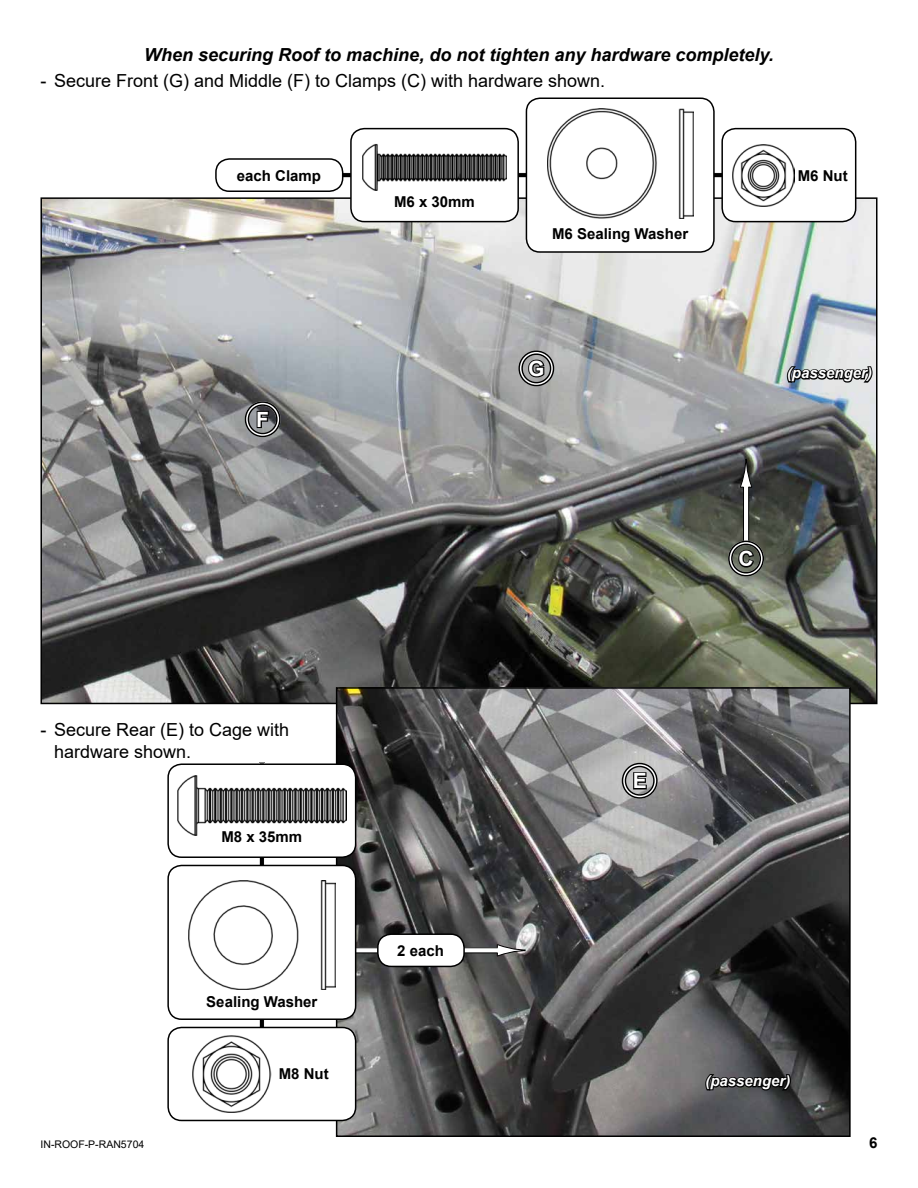
<style>
.page{position:relative;width:918px;height:1188px;background:#fff}
.page>*{position:absolute;margin:0;border:0;box-sizing:border-box;transform-origin:0 0}
.t1{font:700 21px "Arial";color:#fff}
.t2{font:18px/21.6px "Arial";color:#000}
.t3{font:italic 700 18px "Arial";color:#000}
.t4{font:700 15px "Arial";color:#000}
.t5{font:italic 700 15px "Arial";color:#fff}
.t6{font:10.5px "Arial";color:#000}
</style>
<div class="page">
<div style="left:259px;top:763px;width:5px;height:317px;background:#000"></div>
<div style="left:259px;top:763px;width:6px;height:317px;border:1px solid #fff"></div>
<img style="left:43px;top:200px;width:832px;height:501px">
<img style="left:339px;top:690px;width:509px;height:444px">
<div style="left:336px;top:687px;width:515px;height:450px;border:2px solid #000"></div>
<svg style="left:785px;top:354px;width:89px;height:30px;background:#8d9193"></svg>
<svg style="left:704px;top:1061px;width:88px;height:31px;background:#343437"></svg>
<svg style="left:632px;top:771px;width:16px;height:20px"></svg>
<div style="left:622px;top:763px;width:36px;height:36px;border:4px solid #fff;border-radius:50%"></div>
<div style="left:622px;top:763px;width:36px;height:36px;border:1px solid #000;border-radius:50%"></div>
<div style="left:625px;top:766px;width:30px;height:30px;border:1px solid #000;border-radius:50%"></div>
<svg style="left:526px;top:358px;width:20px;height:21px"></svg>
<div style="left:518px;top:350px;width:36px;height:36px;border:4px solid #fff;border-radius:50%"></div>
<div style="left:518px;top:350px;width:36px;height:36px;border:1px solid #000;border-radius:50%"></div>
<div style="left:521px;top:353px;width:30px;height:30px;border:1px solid #000;border-radius:50%"></div>
<svg style="left:256px;top:410px;width:14px;height:19px"></svg>
<div style="left:245px;top:401px;width:36px;height:36px;border:4px solid #fff;border-radius:50%"></div>
<div style="left:245px;top:401px;width:36px;height:36px;border:1px solid #000;border-radius:50%"></div>
<div style="left:248px;top:404px;width:30px;height:30px;border:1px solid #000;border-radius:50%"></div>
<div style="left:168px;top:1027px;width:188px;height:93px;background:#fff;border-radius:14px"></div>
<div style="left:167px;top:1027px;width:189px;height:94px;border:2px solid #000;border-radius:14px"></div>
<img style="left:192px;top:1035px;width:79px;height:78px">
<div style="left:267px;top:948px;width:231px;height:5px;background:#fff"></div>
<svg style="left:497px;top:944px;width:29px;height:13px"></svg>
<div style="left:378px;top:934px;width:86px;height:32px;background:#fff;border-radius:14px"></div>
<div style="left:377px;top:933px;width:88px;height:34px;border:2px solid #000;border-radius:14px"></div>
<div style="left:168px;top:865px;width:188px;height:154px;background:#fff;border-radius:14px"></div>
<div style="left:167px;top:865px;width:189px;height:155px;border:2px solid #000;border-radius:14px"></div>
<img style="left:189px;top:881px;width:146px;height:109px">
<div style="left:168px;top:764px;width:188px;height:93px;background:#fff;border-radius:14px"></div>
<div style="left:167px;top:763px;width:189px;height:95px;border:2px solid #000;border-radius:14px"></div>
<img style="left:177px;top:775px;width:169px;height:61px">
<div style="left:332px;top:172px;width:405px;height:6px;border:1px solid #fff"></div>
<div style="left:722px;top:129px;width:134px;height:93px;background:#fff;border-radius:14px"></div>
<div style="left:721px;top:128px;width:135px;height:94px;border:2px solid #000;border-radius:14px"></div>
<img style="left:732px;top:144px;width:62px;height:62px">
<div style="left:351px;top:129px;width:167px;height:93px;background:#fff;border-radius:14px"></div>
<div style="left:350px;top:128px;width:169px;height:94px;border:2px solid #000;border-radius:14px"></div>
<img style="left:363px;top:143px;width:143px;height:48px">
<div style="left:216px;top:159px;width:127px;height:32px;background:#fff;border-radius:14px"></div>
<div style="left:215px;top:158px;width:128px;height:34px;border:2px solid #000;border-radius:14px"></div>
<div style="left:526px;top:98px;width:188px;height:154px;background:#fff;border-radius:14px"></div>
<div style="left:526px;top:98px;width:189px;height:155px;border:2px solid #000;border-radius:14px"></div>
<img style="left:547px;top:108px;width:146px;height:110px">
<div style="left:744px;top:487px;width:5px;height:56px;background:#fff"></div>
<div style="left:743px;top:486px;width:6px;height:57px;border:1px solid #000"></div>
<svg style="left:739px;top:459px;width:14px;height:29px"></svg>
<svg style="left:737px;top:548px;width:18px;height:21px"></svg>
<div style="left:728px;top:541px;width:36px;height:36px;border:4px solid #fff;border-radius:50%"></div>
<div style="left:728px;top:541px;width:36px;height:36px;border:1px solid #000;border-radius:50%"></div>
<div style="left:731px;top:544px;width:30px;height:30px;border:1px solid #000;border-radius:50%"></div>
<p class="t3" style="left:144px;top:42px;width:631px">When securing Roof to machine, do not tighten any hardware completely.</p>
<p class="t2" style="left:40px;top:69px;width:566px">- Secure Front (G) and Middle (F) to Clamps (C) with hardware shown.</p>
<p class="t4" style="left:237px;top:165px;width:86px">each Clamp</p>
<p class="t1" style="left:256px;top:405px;width:14px">F</p>
<p class="t4" style="left:394px;top:191px;width:82px">M6 x 30mm</p>
<p class="t4" style="left:552px;top:223px;width:138px">M6 Sealing Washer</p>
<p class="t1" style="left:528px;top:354px;width:18px">G</p>
<p class="t4" style="left:798px;top:165px;width:51px">M6 Nut</p>
<p class="t5" style="left:787px;top:363px;width:87px">(passenger)</p>
<p class="t1" style="left:738px;top:544px;width:17px">C</p>
<p class="t2" style="left:54px;top:719px;width:237px;text-indent:-14px">- Secure Rear (E) to Cage with hardware shown.</p>
<p class="t4" style="left:221px;top:826px;width:82px">M8 x 35mm</p>
<p class="t4" style="left:206px;top:991px;width:113px">Sealing Washer</p>
<p class="t4" style="left:279px;top:1064px;width:51px">M8 Nut</p>
<p class="t4" style="left:397px;top:940px;width:48px">2 each</p>
<p class="t1" style="left:633px;top:766px;width:16px">E</p>
<p class="t5" style="left:705px;top:1071px;width:87px">(passenger)</p>
<p class="t6" style="left:40px;top:1137px;width:105px">IN-ROOF-P-RAN5704</p>
<p class="t4" style="left:869px;top:1132px;width:10px">6</p>
</div>
